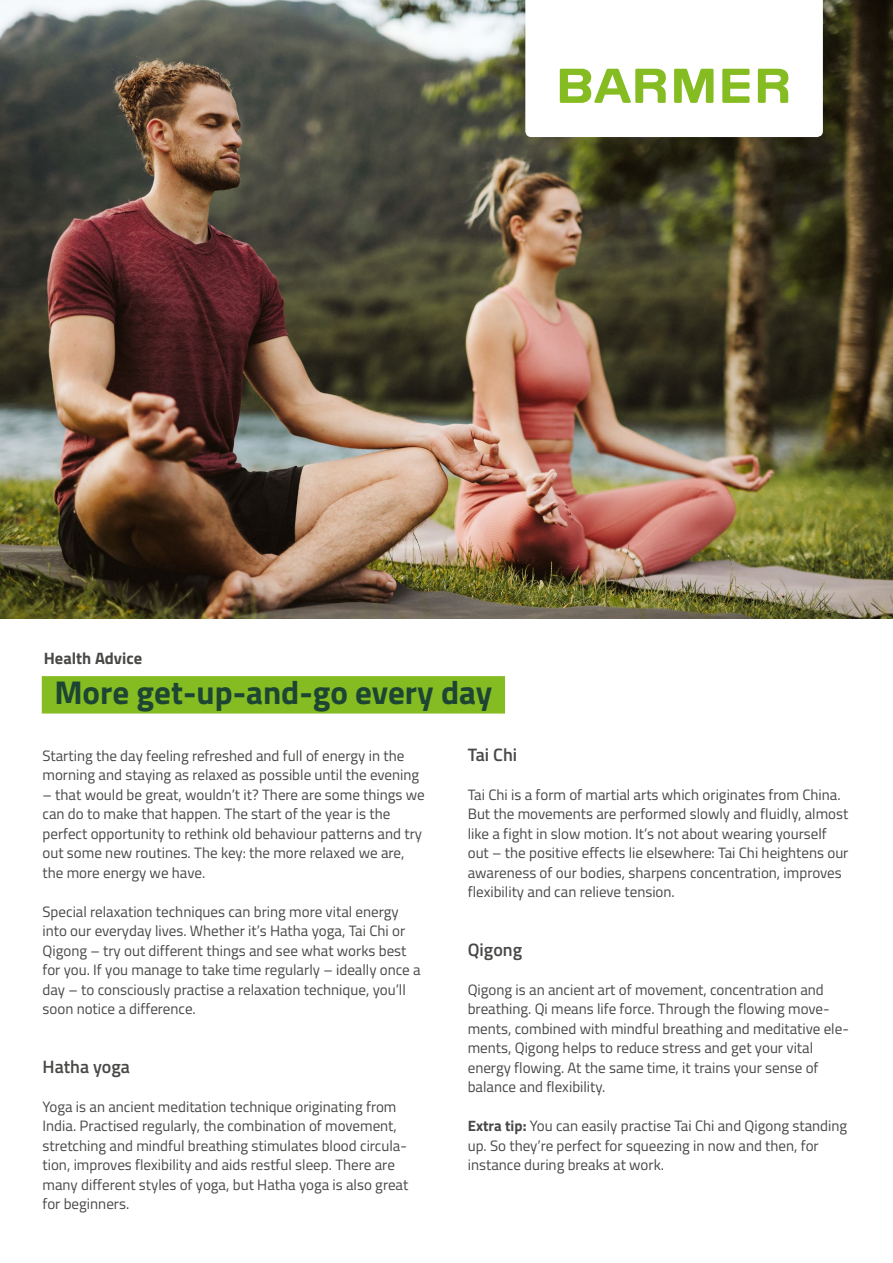
<style>
.page{position:relative;width:893px;height:1263px;background:#fff}
.page>*{position:absolute;margin:0;border:0;box-sizing:border-box;transform-origin:0 0}
.BF_H1_Balkenheadline_22pt_1-zeilig_376_E{font:700 33px "BGEK Titillium";color:#1d4534}
.BF_H2_12_15pt_semold_85k_EN{font:600 18px "BGEK Titillium";color:#484847}
.BF_P_Over_Subline_11_12_5pt_85__EN{font:700 16.5px "BGEK Titillium";color:#484847}
.BF_P_Fließtext_10_12pt_regular_85k_EN{font:15px/19.5px "BGEK Titillium";color:#484847}
.s1{font-weight:700}
</style>
<div class="page">
<img style="left:0;top:0;width:893px;height:619px">
<div style="left:42px;top:676px;width:463px;height:37px;background:#85bc21"></div>
<svg style="left:525px;top:0;width:298px;height:137px"></svg>
<p class="BF_P_Over_Subline_11_12_5pt_85__EN" style="left:44px;top:645px;width:100px">Health Advice</p>
<h1 class="BF_H1_Balkenheadline_22pt_1-zeilig_376_E" style="left:55px;top:667px;width:439px">More get-up-and-go every day</h1>
<p class="BF_P_Fließtext_10_12pt_regular_85k_EN" style="left:43px;top:745px;width:378px">Starting the day feeling refreshed and full of energy in the morning and staying as relaxed as possible until the evening</p>
<p class="BF_P_Fließtext_10_12pt_regular_85k_EN" style="left:43px;top:784px;width:384px">– that would be great, wouldn’t it? There are some things we can do to make that happen. The start of the year is the perfect opportunity to rethink old behaviour patterns and try out some new routines. The key: the more relaxed we are, the more energy we have.</p>
<p class="BF_P_Fließtext_10_12pt_regular_85k_EN" style="left:43px;top:901px;width:380px">Special relaxation techniques can bring more vital energy into our everyday lives. Whether it’s Hatha yoga, Tai Chi or Qigong – try out different things and see what works best for you. If you manage to take time regularly – ideally once a day – to consciously practise a relaxation technique, you’ll soon notice a difference.</p>
<h2 class="BF_H2_12_15pt_semold_85k_EN" style="left:468px;top:741px;width:51px">Tai Chi</h2>
<p class="BF_P_Fließtext_10_12pt_regular_85k_EN" style="left:468px;top:784px;width:382px">Tai Chi is a form of martial arts which originates from China.<br>But the movements are performed slowly and fluidly, almost like a fight in slow motion. It’s not about wearing yourself out – the positive effects lie elsewhere: Tai Chi heightens our awareness of our bodies, sharpens concentration, improves flexibility and can relieve tension.</p>
<h2 class="BF_H2_12_15pt_semold_85k_EN" style="left:468px;top:936px;width:56px">Qigong</h2>
<p class="BF_P_Fließtext_10_12pt_regular_85k_EN" style="left:468px;top:979px;width:383px">Qigong is an ancient art of movement, concentration and breathing. Qi means life force. Through the flowing move&shy;ments, combined with mindful breathing and meditative ele&shy;ments, Qigong helps to reduce stress and get your vital energy flowing. At the same time, it trains your sense of balance and flexibility.</p>
<p class="BF_P_Fließtext_10_12pt_regular_85k_EN" style="left:468px;top:1115px;width:381px"><span class="s1">Extra tip:</span> You can easily practise Tai Chi and Qigong standing up. So they’re perfect for squeezing in now and then, for instance during breaks at work.</p>
<h2 class="BF_H2_12_15pt_semold_85k_EN" style="left:43px;top:1053px;width:89px">Hatha yoga</h2>
<p class="BF_P_Fließtext_10_12pt_regular_85k_EN" style="left:43px;top:1096px;width:367px">Yoga is an ancient meditation technique originating from India. Practised regularly, the combination of movement, stretching and mindful breathing stimulates blood circula&shy;tion, improves flexibility and aids restful sleep. There are many different styles of yoga, but Hatha yoga is also great for beginners.</p>
</div>
